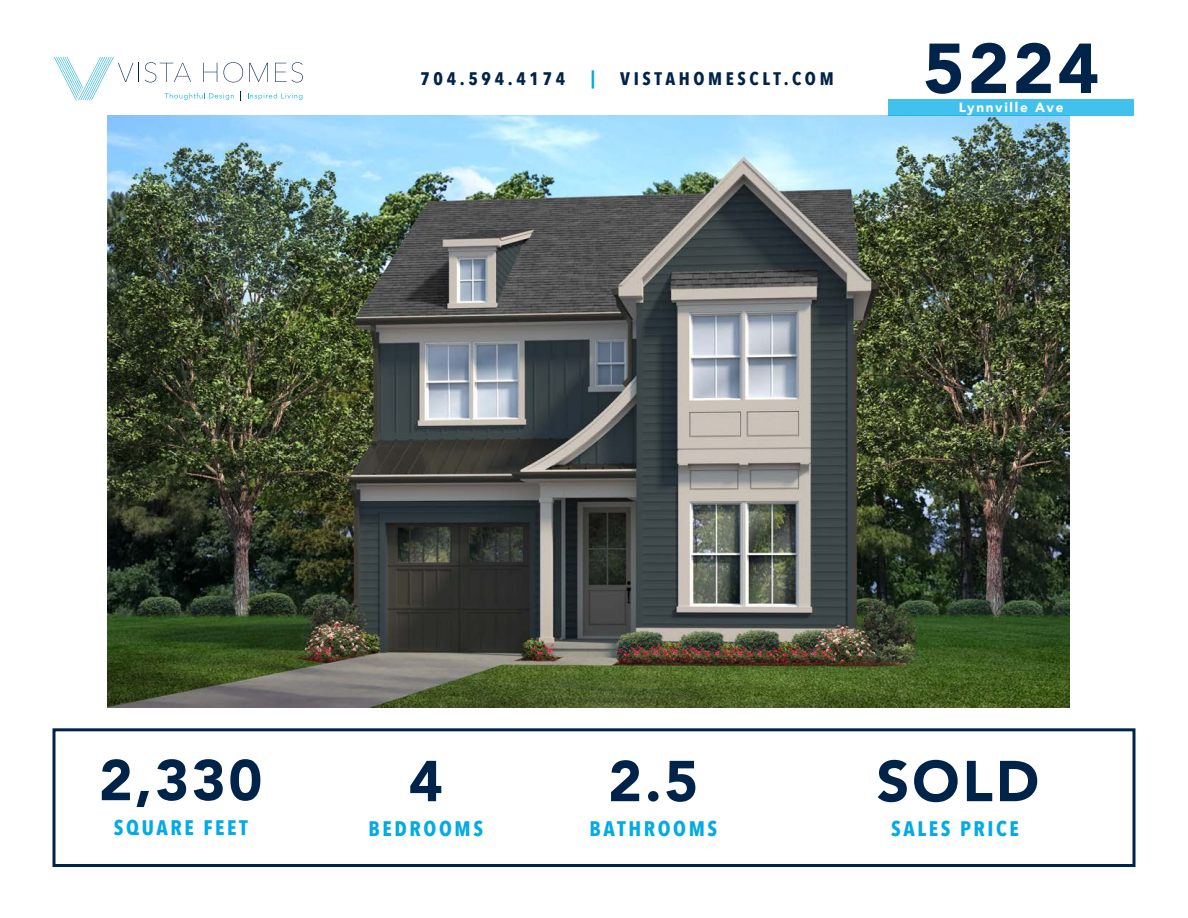
<style>
.page{position:relative;width:1188px;height:918px;background:#fff}
.page>*{position:absolute;margin:0;border:0;box-sizing:border-box;transform-origin:0 0}
.t1{font:900 69.75px "Avenir";color:#002349}
.t2{font:900 57px "Avenir";letter-spacing:.05em;color:#002349}
.t3{font:700 21px "Avenir Next Condensed";letter-spacing:.125em;color:#00abe7}
.t4{font:700 18.15px "Avenir Next Condensed";letter-spacing:.2em;color:#002349}
.t5{font:700 18.15px "Avenir Next Condensed";color:#00abe7}
.t6{font:900 13.5px "Avenir";letter-spacing:.125em;color:#fff}
</style>
<div class="page">
<img style="left:108px;top:116px;width:961px;height:591px">
<div style="left:52px;top:728px;width:1084px;height:139px;border:3px solid #002349"></div>
<div style="left:888px;top:99px;width:246px;height:17px;background:#43c1ed"></div>
<svg style="left:54px;top:57px;width:85px;height:43px"></svg>
<svg style="left:145px;top:62px;width:46px;height:20px"></svg>
<svg style="left:203px;top:63px;width:14px;height:19px"></svg>
<svg style="left:223px;top:62px;width:20px;height:20px"></svg>
<svg style="left:249px;top:63px;width:19px;height:19px"></svg>
<svg style="left:275px;top:62px;width:28px;height:20px"></svg>
<svg style="left:165px;top:93px;width:69px;height:7px"></svg>
<svg style="left:248px;top:93px;width:54px;height:7px"></svg>
<p class="t4" style="left:420px;top:68px;width:147px">704.594.4174</p>
<p class="t5" style="left:591px;top:66px;width:6px">|</p>
<p class="t4" style="left:620px;top:68px;width:215px">VISTAHOMESCLT.COM</p>
<p class="t1" style="left:923px;top:9px;width:177px">5224</p>
<p class="t6" style="left:959px;top:96px;width:106px">Lynnville Ave</p>
<p class="t2" style="left:99px;top:732px;width:165px">2,330</p>
<p class="t3" style="left:114px;top:815px;width:135px">SQUARE FEET</p>
<p class="t2" style="left:409px;top:733px;width:35px">4</p>
<p class="t3" style="left:369px;top:815px;width:116px">BEDROOMS</p>
<p class="t2" style="left:608px;top:733px;width:92px">2.5</p>
<p class="t3" style="left:589px;top:815px;width:129px">BATHROOMS</p>
<p class="t2" style="left:877px;top:733px;width:164px">SOLD</p>
<p class="t3" style="left:891px;top:815px;width:130px">SALES PRICE</p>
</div>
